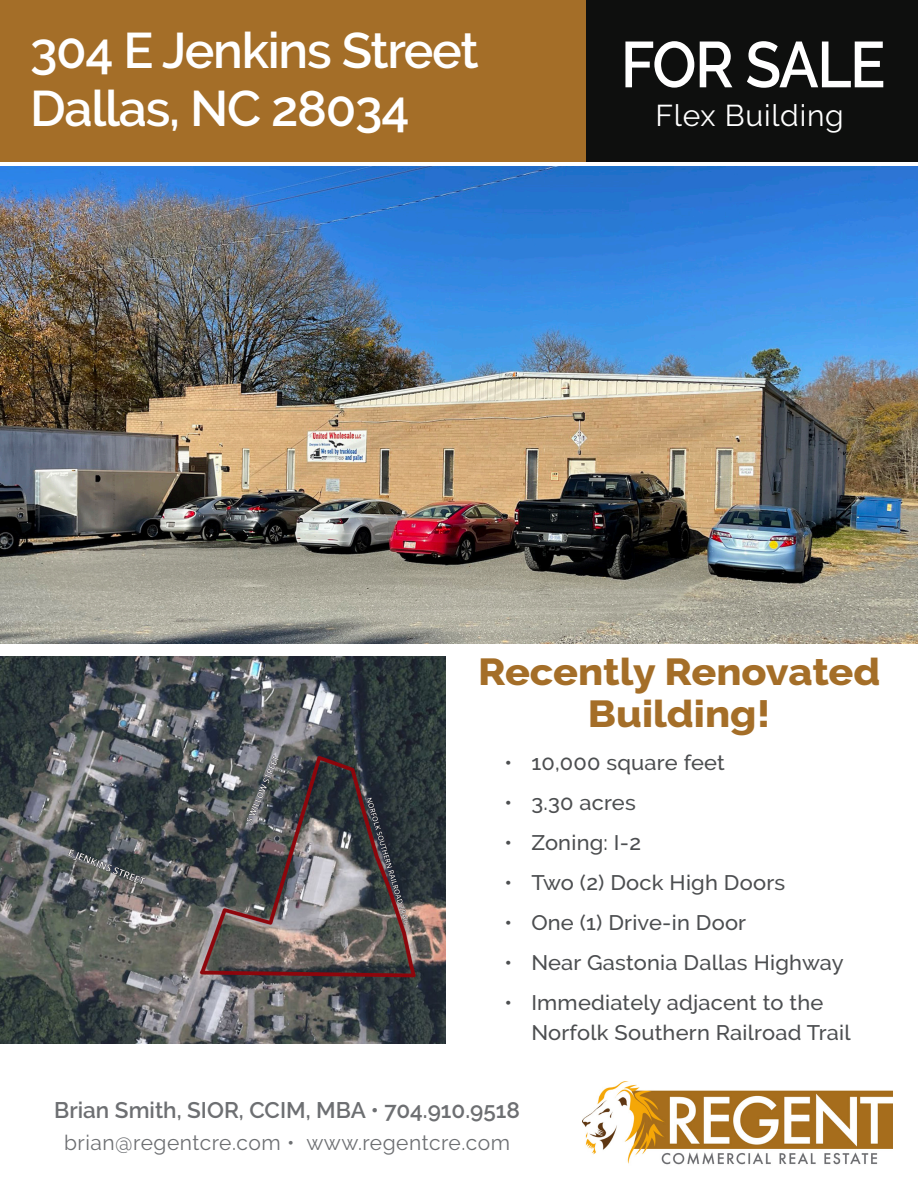
<style>
.page{position:relative;width:918px;height:1188px;background:#fff}
.page>*{position:absolute;margin:0;border:0;box-sizing:border-box;transform-origin:0 0}
.t1{font:600 64.5px "Raleway";letter-spacing:-.025em;color:#fff;scale:.91 1}
.t2{font:600 49.8px/58.5px "Raleway";letter-spacing:-.025em;color:#fff}
.t3{font:800 37.5px/42px "Raleway";color:#a46e28;text-align:center;scale:1.1 1}
.t4{font:30px "Raleway";letter-spacing:.025em;color:#fff}
.t5{font:600 22.5px "Raleway";color:#6d6f72}
.t6{font:500 21px/30px "Raleway";letter-spacing:.01em;color:#4c4e50;scale:1.04 1}
.t7{font:21px "Raleway";letter-spacing:.025em;color:#6d6f72}
</style>
<div class="page">
<div style="left:0;top:0;width:918px;height:162px;background:#a46e28"></div>
<img style="left:582px;top:1082px;width:310px;height:83px">
<div style="left:586px;top:0;width:332px;height:162px;background:#0e0f0e"></div>
<img style="left:0;top:166px;width:918px;height:478px">
<img style="left:0;top:657px;width:445px;height:386px">
<h2 class="t2" style="left:30px;top:21px;width:450px">304 E Jenkins Street<br>Dallas, NC 28034</h2>
<p class="t1" style="left:621px;top:28px;width:292px">FOR SALE</p>
<p class="t4" style="left:655px;top:98px;width:190px">Flex Building</p>
<p class="t3" style="left:478px;top:651px;width:367px">Recently Renovated<br>Building!</p>
<p class="t6" style="left:504px;top:748px;width:214px">• 10,000 square feet</p>
<p class="t6" style="left:504px;top:788px;width:128px">• 3.30 acres</p>
<p class="t6" style="left:504px;top:828px;width:133px">• Zoning: I-2</p>
<p class="t6" style="left:504px;top:868px;width:272px">• Two (2) Dock High Doors</p>
<p class="t6" style="left:504px;top:908px;width:234px">• One (1) Drive-in Door</p>
<p class="t6" style="left:504px;top:948px;width:328px">• Near Gastonia Dallas Highway</p>
<p class="t6" style="left:531px;top:988px;width:309px;text-indent:-27px">• Immediately adjacent to the<br>Norfolk Southern Railroad Trail</p>
<p class="t5" style="left:54px;top:1097px;width:467px">Brian Smith, SIOR, CCIM, MBA • 704.910.9518</p>
<p class="t7" style="left:64px;top:1130px;width:448px">brian@regentcre.com • www.regentcre.com</p>
</div>
